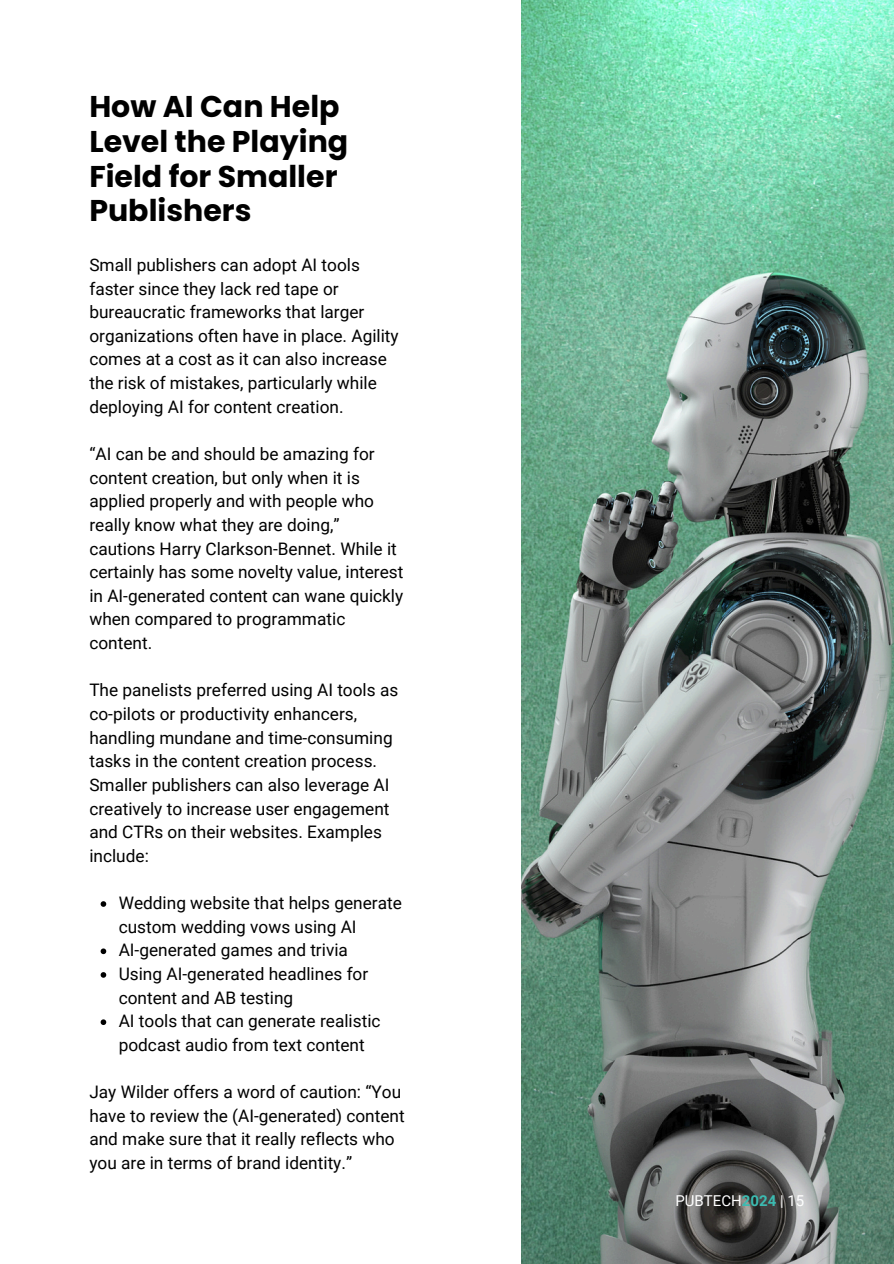
<style>
.page{position:relative;width:894px;height:1264px;background:#fff}
.page>*{position:absolute;margin:0;border:0;box-sizing:border-box;transform-origin:0 0}
.t1{font:700 30px/34.8px "Poppins";color:#000}
.t2{font:17.25px/23.7px "Roboto";color:#000}
.t3{font:15px "Roboto";color:#fff}
.s1{font-weight:700;color:#3cbbb1}
</style>
<div class="page">
<img style="left:521px;top:0;width:372px;height:1263px">
<svg style="left:101px;top:901px;width:5px;height:5px"></svg>
<svg style="left:101px;top:948px;width:5px;height:6px"></svg>
<svg style="left:101px;top:972px;width:5px;height:5px"></svg>
<svg style="left:101px;top:1019px;width:5px;height:6px"></svg>
<h1 class="t1" style="left:89px;top:89px;width:260px">How AI Can Help<br>Level the Playing<br>Field for Smaller<br>Publishers</h1>
<h2 class="t2" style="left:89px;top:253px;width:311px">Small publishers can adopt AI tools faster since they lack red tape or bureaucratic frameworks that larger organizations often have in place. Agility comes at a cost as it can also increase the risk of mistakes, particularly while deploying AI for content creation.</h2>
<h2 class="t2" style="left:89px;top:442px;width:315px">“AI can be and should be amazing for content creation, but only when it is applied properly and with people who really know what they are doing,” cautions Harry Clarkson-Bennet. While it certainly has some novelty value, interest in AI-generated content can wane quickly when compared to programmatic content.</h2>
<h2 class="t2" style="left:89px;top:678px;width:310px">The panelists preferred using AI tools as co-pilots or productivity enhancers, handling mundane and time-consuming tasks in the content creation process.<br>Smaller publishers can also leverage AI creatively to increase user engagement and CTRs on their websites. Examples include:</h2>
<p class="t2" style="left:119px;top:891px;width:284px">Wedding website that helps generate custom wedding vows using AI</p>
<p class="t2" style="left:119px;top:938px;width:231px">AI-generated games and trivia</p>
<p class="t2" style="left:119px;top:962px;width:251px">Using AI-generated headlines for content and AB testing</p>
<p class="t2" style="left:119px;top:1009px;width:263px">AI tools that can generate realistic podcast audio from text content</p>
<h2 class="t2" style="left:89px;top:1080px;width:317px">Jay Wilder offers a word of caution: “You have to review the (AI-generated) content and make sure that it really reflects who you are in terms of brand identity.”</h2>
<p class="t3" style="left:675px;top:1191px;width:130px">PUBTECH<span class="s1">2024</span> | 15</p>
</div>
